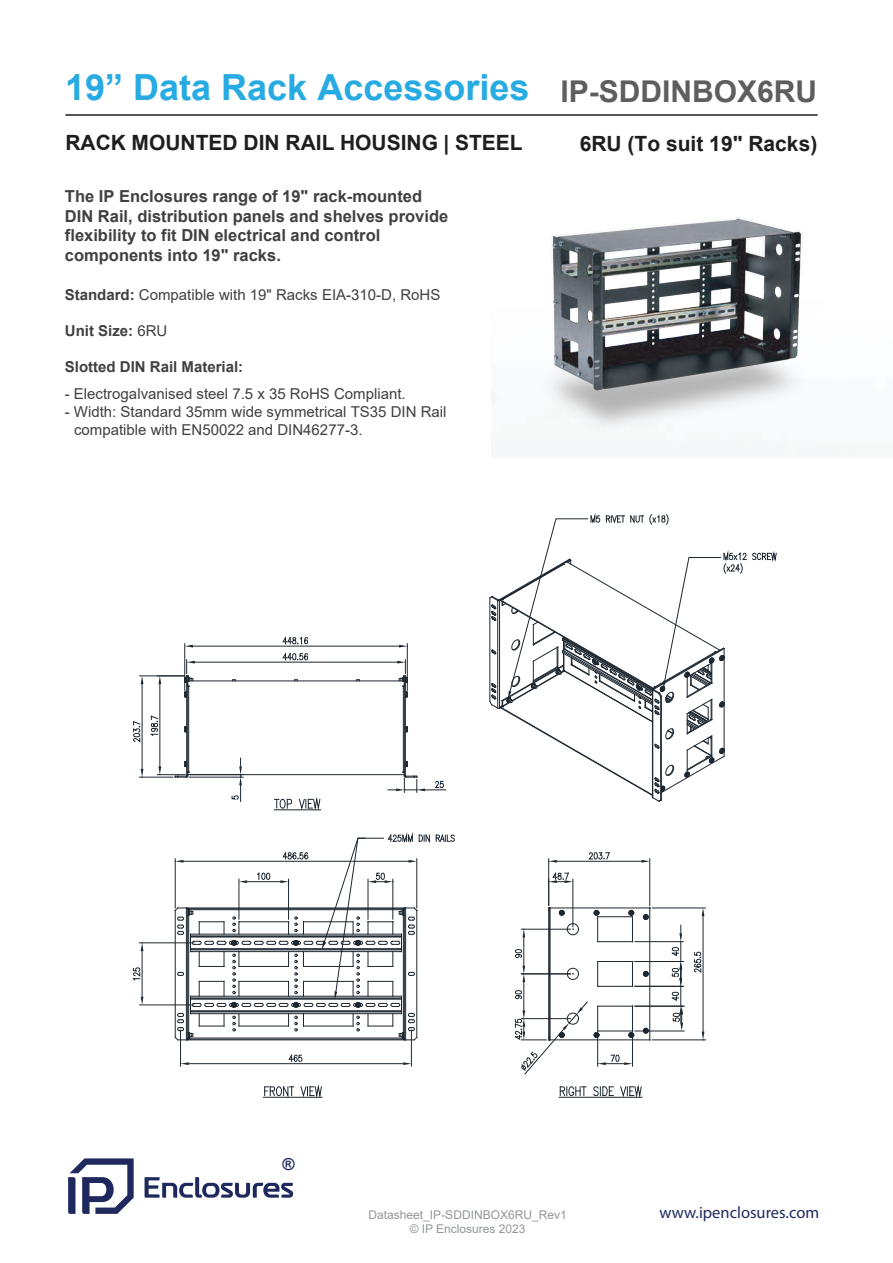
<style>
.page{position:relative;width:893px;height:1263px;background:#fff}
.page>*{position:absolute;margin:0;border:0;box-sizing:border-box;transform-origin:0 0}
.t1{font:700 36px "Arial";color:#27abe2}
.t2{font:700 30px "Arial";color:#5e5e5f}
.t3{font:700 21px "Arial";color:#211d1e}
.t4{font:700 16.5px/19.8px "Arial";color:#404041}
.t5{font:16.5px "Myriad Pro";color:#1f295d}
.t6{font:700 16.5px "Arial";color:#1f295d}
.t7{font:15px/18px "Arial";color:#404041}
.t8{font:700 15px "Arial";color:#404041}
.t9{font:12px "Arial";color:#939698}
.s1{font-weight:700}
.s2{font-weight:400}
</style>
<div class="page">
<svg style="left:145px;top:1177px;width:148px;height:21px"></svg>
<svg style="left:68px;top:1158px;width:66px;height:56px"></svg>
<hr style="left:65px;top:115px;width:753px;height:1px;background:#211d1e">
<hr style="left:274px;top:809px;width:46px;height:1px;background:#1d2730">
<svg style="left:275px;top:799px;width:17px;height:9px"></svg>
<svg style="left:299px;top:799px;width:21px;height:10px"></svg>
<hr style="left:263px;top:1097px;width:59px;height:1px;background:#1d2730">
<svg style="left:264px;top:1086px;width:30px;height:10px"></svg>
<svg style="left:301px;top:1086px;width:20px;height:10px"></svg>
<hr style="left:559px;top:1097px;width:83px;height:1px;background:#1d2730">
<svg style="left:560px;top:1086px;width:26px;height:9px"></svg>
<svg style="left:594px;top:1086px;width:19px;height:10px"></svg>
<svg style="left:621px;top:1086px;width:20px;height:10px"></svg>
<hr style="left:140px;top:676px;width:44px;height:1px;background:#1d2730">
<hr style="left:140px;top:777px;width:33px;height:1px;background:#1d2730">
<hr style="left:142px;top:684px;width:1px;height:85px;background:#1d2730">
<svg style="left:141px;top:676px;width:2px;height:8px"></svg>
<svg style="left:133px;top:721px;width:8px;height:21px"></svg>
<svg style="left:141px;top:769px;width:2px;height:9px"></svg>
<hr style="left:160px;top:684px;width:1px;height:82px;background:#1d2730">
<svg style="left:151px;top:715px;width:7px;height:21px"></svg>
<hr style="left:195px;top:662px;width:202px;height:1px;background:#1d2730">
<svg style="left:282px;top:653px;width:26px;height:8px"></svg>
<hr style="left:189px;top:777px;width:54px;height:1px;background:#1d2730">
<svg style="left:231px;top:758px;width:11px;height:43px"></svg>
<hr style="left:184px;top:644px;width:1px;height:46px;background:#1d2730">
<hr style="left:407px;top:644px;width:1px;height:46px;background:#1d2730">
<hr style="left:193px;top:646px;width:206px;height:1px;background:#1d2730">
<svg style="left:185px;top:645px;width:8px;height:2px"></svg>
<svg style="left:282px;top:637px;width:26px;height:8px"></svg>
<svg style="left:399px;top:645px;width:9px;height:2px"></svg>
<hr style="left:186px;top:676px;width:1px;height:100px;background:#1d2730">
<hr style="left:187px;top:676px;width:1px;height:100px;background:#1d2730">
<hr style="left:405px;top:676px;width:1px;height:100px;background:#1d2730">
<hr style="left:404px;top:676px;width:1px;height:100px;background:#1d2730">
<hr style="left:188px;top:681px;width:216px;height:1px;background:#1d2730">
<hr style="left:188px;top:686px;width:1px;height:86px;background:#1d2730">
<hr style="left:188px;top:774px;width:216px;height:1px;background:#1d2730">
<hr style="left:403px;top:686px;width:1px;height:86px;background:#1d2730">
<svg style="left:388px;top:761px;width:58px;height:31px"></svg>
<svg style="left:157px;top:761px;width:33px;height:17px"></svg>
<svg style="left:184px;top:726px;width:2px;height:6px"></svg>
<svg style="left:406px;top:726px;width:2px;height:6px"></svg>
<svg style="left:397px;top:660px;width:11px;height:38px"></svg>
<svg style="left:157px;top:660px;width:38px;height:38px"></svg>
<hr style="left:411px;top:1030px;width:1px;height:36px;background:#1d2730">
<hr style="left:180px;top:1030px;width:1px;height:36px;background:#1d2730">
<hr style="left:189px;top:1063px;width:214px;height:1px;background:#1d2730">
<svg style="left:403px;top:1062px;width:8px;height:3px"></svg>
<svg style="left:288px;top:1054px;width:15px;height:8px"></svg>
<svg style="left:181px;top:1062px;width:8px;height:3px"></svg>
<hr style="left:140px;top:1005px;width:51px;height:1px;background:#1d2730">
<hr style="left:140px;top:942px;width:51px;height:1px;background:#1d2730">
<hr style="left:142px;top:951px;width:1px;height:46px;background:#1d2730">
<svg style="left:141px;top:997px;width:2px;height:8px"></svg>
<svg style="left:133px;top:967px;width:8px;height:14px"></svg>
<svg style="left:175px;top:834px;width:280px;height:206px"></svg>
<svg style="left:141px;top:942px;width:2px;height:9px"></svg>
<hr style="left:652px;top:908px;width:53px;height:1px;background:#1d2730">
<hr style="left:652px;top:1039px;width:53px;height:1px;background:#1d2730">
<hr style="left:703px;top:916px;width:1px;height:116px;background:#1d2730">
<svg style="left:702px;top:908px;width:2px;height:8px"></svg>
<svg style="left:694px;top:951px;width:7px;height:22px"></svg>
<svg style="left:702px;top:1032px;width:2px;height:8px"></svg>
<hr style="left:649px;top:859px;width:1px;height:46px;background:#1d2730">
<hr style="left:548px;top:859px;width:1px;height:46px;background:#1d2730">
<hr style="left:557px;top:861px;width:85px;height:1px;background:#1d2730">
<svg style="left:642px;top:860px;width:8px;height:3px"></svg>
<svg style="left:589px;top:852px;width:21px;height:8px"></svg>
<svg style="left:549px;top:860px;width:8px;height:3px"></svg>
<hr style="left:635px;top:1031px;width:49px;height:1px;background:#1d2730">
<hr style="left:635px;top:1006px;width:49px;height:1px;background:#1d2730">
<hr style="left:632px;top:1033px;width:1px;height:33px;background:#1d2730">
<hr style="left:597px;top:1033px;width:1px;height:33px;background:#1d2730">
<svg style="left:598px;top:1054px;width:34px;height:11px"></svg>
<hr style="left:635px;top:986px;width:48px;height:1px;background:#1d2730">
<hr style="left:635px;top:961px;width:48px;height:1px;background:#1d2730">
<hr style="left:635px;top:941px;width:48px;height:1px;background:#1d2730">
<svg style="left:671px;top:925px;width:12px;height:106px"></svg>
<hr style="left:573px;top:879px;width:1px;height:48px;background:#1d2730">
<svg style="left:643px;top:1028px;width:5px;height:5px"></svg>
<svg style="left:643px;top:908px;width:8px;height:11px"></svg>
<svg style="left:643px;top:971px;width:5px;height:5px"></svg>
<hr style="left:549px;top:910px;width:1px;height:127px;background:#1d2730">
<hr style="left:548px;top:910px;width:1px;height:127px;background:#1d2730">
<hr style="left:550px;top:908px;width:1px;height:132px;background:#1d2730">
<svg style="left:548px;top:872px;width:25px;height:43px"></svg>
<svg style="left:515px;top:929px;width:73px;height:145px"></svg>
<hr style="left:649px;top:908px;width:1px;height:132px;background:#1d2730">
<hr style="left:550px;top:908px;width:100px;height:1px;background:#1d2730">
<hr style="left:550px;top:1039px;width:100px;height:1px;background:#1d2730">
<hr style="left:598px;top:986px;width:34px;height:1px;background:#1d2730">
<svg style="left:597px;top:961px;width:1px;height:25px"></svg>
<hr style="left:598px;top:961px;width:34px;height:1px;background:#1d2730">
<svg style="left:632px;top:961px;width:1px;height:26px"></svg>
<hr style="left:598px;top:1031px;width:34px;height:1px;background:#1d2730">
<svg style="left:594px;top:1006px;width:5px;height:31px"></svg>
<hr style="left:598px;top:1006px;width:34px;height:1px;background:#1d2730">
<svg style="left:629px;top:1006px;width:5px;height:31px"></svg>
<hr style="left:598px;top:916px;width:34px;height:1px;background:#1d2730">
<svg style="left:629px;top:910px;width:5px;height:32px"></svg>
<hr style="left:598px;top:941px;width:34px;height:1px;background:#1d2730">
<svg style="left:594px;top:910px;width:5px;height:32px"></svg>
<div style="left:567px;top:1013px;width:11px;height:11px;border:1px solid #1d2730;border-radius:50%"></div>
<div style="left:567px;top:968px;width:11px;height:11px;border:1px solid #1d2730;border-radius:50%"></div>
<div style="left:567px;top:923px;width:11px;height:12px;border:1px solid #1d2730;border-radius:50%"></div>
<svg style="left:490px;top:528px;width:287px;height:273px"></svg>
<img style="left:441px;top:114px;width:377px;height:414px">
<h1 class="t1" style="left:65px;top:74px;width:466px">19” Data Rack Accessories</h1>
<h3 class="t3" style="left:65px;top:134px;width:459px">RACK MOUNTED DIN RAIL HOUSING | STEEL</h3>
<p class="t4" style="left:65px;top:188px;width:385px">The IP Enclosures range of 19" rack-mounted DIN Rail, distribution panels and shelves provide flexibility to fit DIN electrical and control components into 19" racks.</p>
<p class="t7" style="left:65px;top:287px;width:377px"><span class="s1">Standard:</span> Compatible with 19" Racks EIA-310-D, RoHS</p>
<p class="t8" style="left:65px;top:325px;width:104px">Unit Size: <span class="s2">6RU</span></p>
<p class="t8" style="left:65px;top:361px;width:180px">Slotted DIN Rail Material:</p>
<p class="t7" style="left:65px;top:386px;width:342px">- Electrogalvanised steel 7.5 x 35 RoHS Compliant.</p>
<p class="t7" style="left:74px;top:404px;width:374px;text-indent:-9px">- Width: Standard 35mm wide symmetrical TS35 DIN Rail compatible with EN50022 and DIN46277-3.</p>
<h2 class="t2" style="left:560px;top:80px;width:258px">IP-SDDINBOX6RU</h2>
<h3 class="t3" style="left:580px;top:135px;width:239px">6RU (To suit 19" Racks)</h3>
<p class="t6" style="left:283px;top:1158px;width:14px">®</p>
<p class="t9" style="left:369px;top:1210px;width:200px">Datasheet_IP-SDDINBOX6RU_Rev1</p>
<p class="t5" style="left:659px;top:1207px;width:161px">www.ipenclosures.com</p>
<p class="t9" style="left:410px;top:1225px;width:117px">© IP Enclosures 2023</p>
</div>
